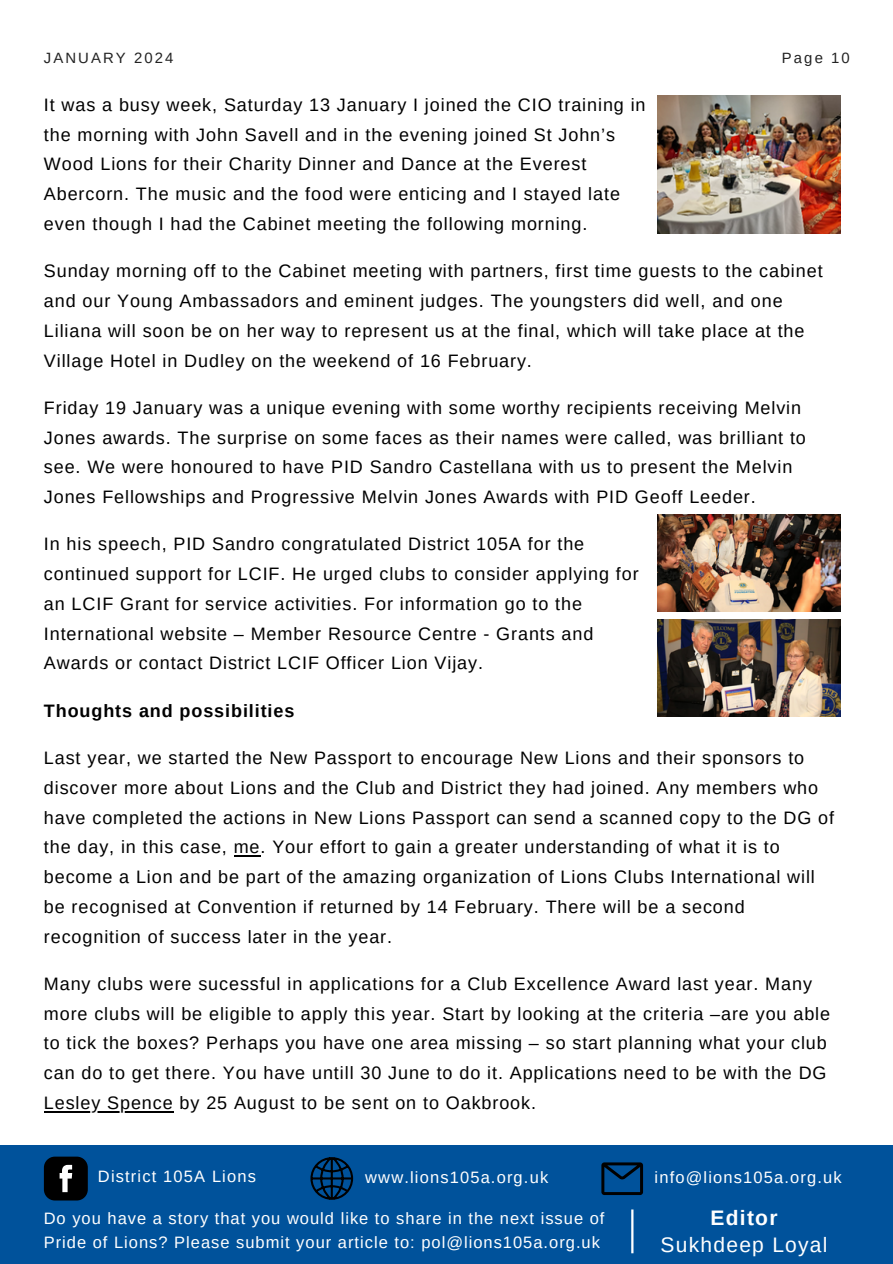
<style>
.page{position:relative;width:893px;height:1264px;background:#fff}
.page>*{position:absolute;margin:0;border:0;box-sizing:border-box;transform-origin:0 0}
.t1{font:21px "Arimo";letter-spacing:.06em;color:#fff}
.t2{font:700 21px "Arimo";letter-spacing:.06em;color:#fff}
.t3{font:18px/29.7px "Arimo";letter-spacing:.05em;color:#000}
.t4{font:700 18px "Arimo";letter-spacing:.05em;color:#000}
.t5{font:16.5px/24.8px "Arimo";letter-spacing:.06em;color:#fff}
.t6{font:14.85px "Arimo";letter-spacing:.14em;color:#222}
</style>
<div class="page">
<svg style="left:234px;top:855px;width:26px;height:1px"></svg>
<hr style="left:44px;top:1110px;width:130px;height:2px;background:#000">
<img style="left:657px;top:95px;width:183px;height:139px">
<img style="left:657px;top:514px;width:183px;height:97px">
<img style="left:657px;top:619px;width:183px;height:97px">
<div style="left:0;top:1145px;width:892px;height:118px;background:#00529b"></div>
<svg style="left:44px;top:1156px;width:44px;height:44px;background:#1a1f24"></svg>
<svg style="left:310px;top:1157px;width:43px;height:42px"></svg>
<svg style="left:601px;top:1162px;width:42px;height:32px"></svg>
<hr style="left:631px;top:1209px;width:2px;height:44px;background:#fff">
<p class="t6" style="left:44px;top:50px;width:131px">JANUARY 2024</p>
<p class="t6" style="left:781px;top:50px;width:69px">Page 10</p>
<p class="t3" style="left:44px;top:90px;width:603px">It was a busy week, Saturday 13 January I joined the CIO training in the morning with John Savell and in the evening joined St John’s Wood Lions for their Charity Dinner and Dance at the Everest Abercorn. The music and the food were enticing and I stayed late even though I had the Cabinet meeting the following morning.</p>
<p class="t3" style="left:44px;top:256px;width:780px">Sunday morning off to the Cabinet meeting with partners, first time guests to the cabinet and our Young Ambassadors and eminent judges. The youngsters did well, and one Liliana will soon be on her way to represent us at the final, which will take place at the Village Hotel in Dudley on the weekend of 16 February.</p>
<p class="t3" style="left:44px;top:393px;width:763px">Friday 19 January was a unique evening with some worthy recipients receiving Melvin Jones awards. The surprise on some faces as their names were called, was brilliant to see. We were honoured to have PID Sandro Castellana with us to present the Melvin Jones Fellowships and Progressive Melvin Jones Awards with PID Geoff Leeder.</p>
<p class="t3" style="left:44px;top:529px;width:596px">In his speech, PID Sandro congratulated District 105A for the continued support for LCIF. He urged clubs to consider applying for an LCIF Grant for service activities. For information go to the International website – Member Resource Centre - Grants and Awards or contact District LCIF Officer Lion Vijay.</p>
<p class="t4" style="left:44px;top:700px;width:252px">Thoughts and possibilities</p>
<p class="t3" style="left:44px;top:743px;width:791px">Last year, we started the New Passport to encourage New Lions and their sponsors to discover more about Lions and the Club and District they had joined. Any members who have completed the actions in New Lions Passport can send a scanned copy to the DG of the day, in this case, me. Your effort to gain a greater understanding of what it is to become a Lion and be part of the amazing organization of Lions Clubs International will be recognised at Convention if returned by 14 February. There will be a second recognition of success later in the year.</p>
<p class="t3" style="left:44px;top:968px;width:787px">Many clubs were sucessful in applications for a Club Excellence Award last year. Many more clubs will be eligible to apply this year. Start by looking at the criteria –are you able to tick the boxes? Perhaps you have one area missing – so start planning what your club can do to get there. You have untill 30 June to do it. Applications need to be with the DG Lesley Spence by 25 August to be sent on to Oakbrook.</p>
<p class="t5" style="left:98px;top:1163px;width:159px">District 105A Lions</p>
<p class="t5" style="left:365px;top:1165px;width:184px">www.lions105a.org.uk</p>
<p class="t5" style="left:654px;top:1164px;width:189px">info@lions105a.org.uk</p>
<p class="t5" style="left:44px;top:1205px;width:562px">Do you have a story that you would like to share in the next issue of<br>Pride of Lions? Please submit your article to: pol@lions105a.org.uk</p>
<p class="t2" style="left:710px;top:1205px;width:68px">Editor</p>
<p class="t1" style="left:660px;top:1232px;width:168px">Sukhdeep Loyal</p>
</div>
